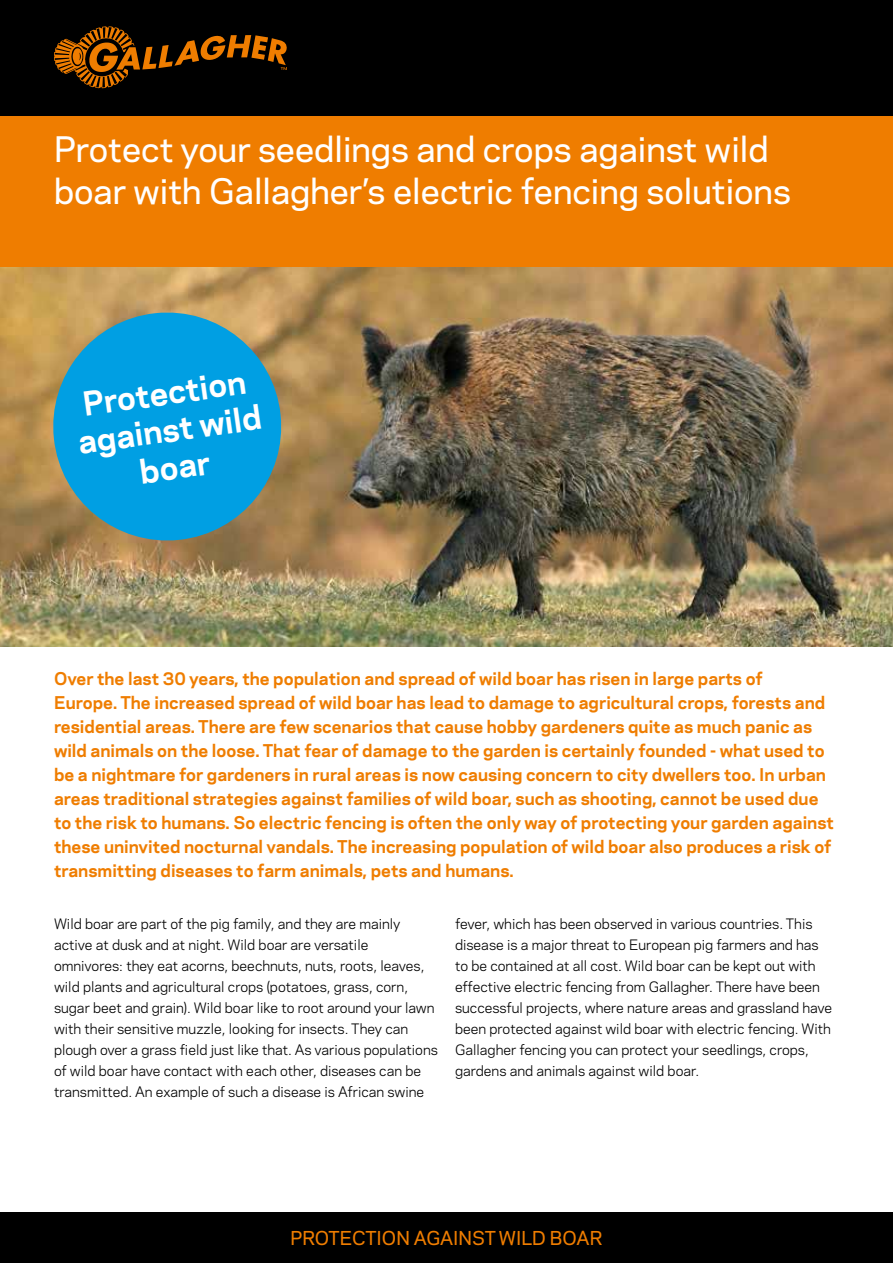
<style>
.page{position:relative;width:893px;height:1263px;background:#fff}
.page>*{position:absolute;margin:0;border:0;box-sizing:border-box;transform-origin:0 0}
.t1{font:500 33px/42px "Galaxie Polaris";color:#fff}
.t2{font:700 31.2px/37.3px "Galaxie Polaris";color:#fff;text-align:center}
.t3{font:500 18px "Galaxie Polaris";color:#ef7d00}
.t4{font:700 16.5px/24px "Galaxie Polaris";color:#ef7d00}
.t5{font:13.5px/21px "Galaxie Polaris";color:#000}
</style>
<div class="page">
<div style="left:0;top:1212px;width:893px;height:51px;background:#000"></div>
<div style="left:0;top:116px;width:893px;height:526px;background:#ef7d00"></div>
<img style="left:0;top:268px;width:893px;height:378px">
<div style="left:0;top:0;width:893px;height:116px;background:#000"></div>
<svg style="left:54px;top:26px;width:233px;height:62px"></svg>
<svg style="left:47px;top:307px;width:240px;height:239px;background:#3399b9"></svg>
<h1 class="t1" style="left:54px;top:127px;width:738px">Protect your seedlings and crops against wild boar with Gallagher’s electric fencing solutions</h1>
<h2 class="t2" style="left:70px;top:385px;width:187px;rotate:-8deg">Protection against wild boar</h2>
<p class="t4" style="left:54px;top:666px;width:781px">Over the last 30 years, the population and spread of wild boar has risen in large parts of<br>Europe. The increased spread of wild boar has lead to damage to agricultural crops, forests and residential areas. There are few scenarios that cause hobby gardeners quite as much panic as wild animals on the loose. That fear of damage to the garden is certainly founded - what used to be a nightmare for gardeners in rural areas is now causing concern to city dwellers too. In urban areas traditional strategies against families of wild boar, such as shooting, cannot be used due to the risk to humans. So electric fencing is often the only way of protecting your garden against these uninvited nocturnal vandals. The increasing population of wild boar also produces a risk of transmitting diseases to farm animals, pets and humans.</p>
<p class="t5" style="left:54px;top:913px;width:385px">Wild boar are part of the pig family, and they are mainly active at dusk and at night. Wild boar are versatile omnivores: they eat acorns, beechnuts, nuts, roots, leaves, wild plants and agricultural crops (potatoes, grass, corn, sugar beet and grain). Wild boar like to root around your lawn with their sensitive muzzle, looking for insects. They can plough over a grass field just like that. As various populations of wild boar have contact with each other, diseases can be transmitted. An example of such a disease is African swine</p>
<p class="t5" style="left:455px;top:913px;width:379px">fever, which has been observed in various countries. This disease is a major threat to European pig farmers and has to be contained at all cost. Wild boar can be kept out with effective electric fencing from Gallagher. There have been successful projects, where nature areas and grassland have been protected against wild boar with electric fencing. With Gallagher fencing you can protect your seedlings, crops, gardens and animals against wild boar.</p>
<h3 class="t3" style="left:291px;top:1224px;width:313px">PROTECTION AGAINST WILD BOAR</h3>
</div>
